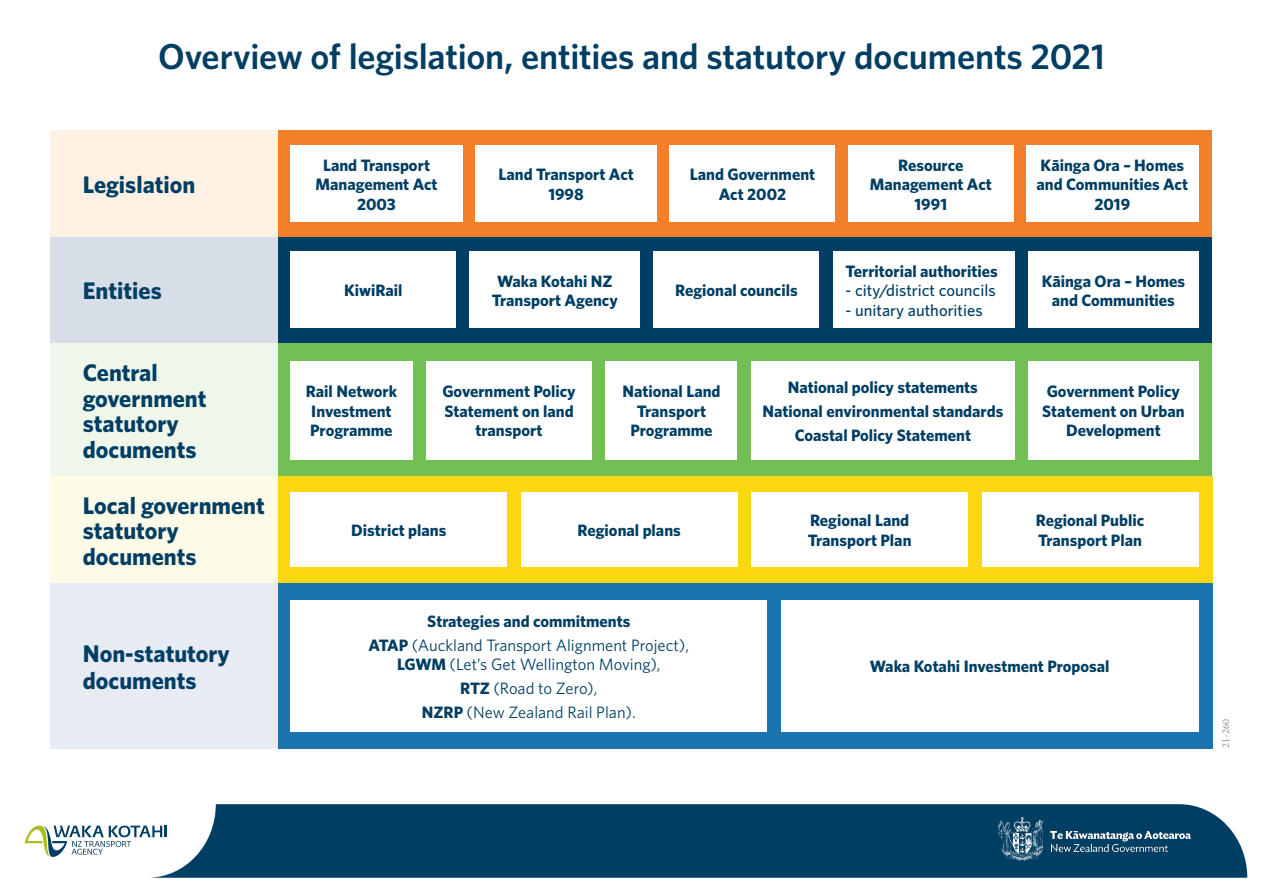
<style>
.page{position:relative;width:1263px;height:893px;background:#fff}
.page>*{position:absolute;margin:0;border:0;box-sizing:border-box;transform-origin:0 0}
.Paragraph_Style_3{font:600 36px "Whitney";letter-spacing:-.005em;color:#003e64}
.t1{font:700 24px/25.5px "Whitney";color:#003e64}
.t2{font:700 16.5px/19.5px "Whitney";color:#003e64;text-align:center}
.t3{font:16.5px/19.5px "Whitney";color:#003e64;text-align:center}
.t4{font:500 16.5px "Whitney";color:#003e64}
.t5{font:10.5px "Minion Pro";color:#939598}
.s1{font-weight:700}
</style>
<div class="page">
<div style="left:50px;top:342px;width:253px;height:134px;background:#eff7ea"></div>
<div style="left:278px;top:342px;width:933px;height:136px;background:#72c054"></div>
<div style="left:606px;top:361px;width:131px;height:99px;background:#fff"></div>
<div style="left:426px;top:361px;width:166px;height:99px;background:#fff"></div>
<div style="left:290px;top:361px;width:122px;height:99px;background:#fff"></div>
<div style="left:1028px;top:361px;width:170px;height:99px;background:#fff"></div>
<div style="left:751px;top:361px;width:264px;height:99px;background:#fff"></div>
<div style="left:50px;top:476px;width:245px;height:107px;background:#fefae8"></div>
<div style="left:278px;top:476px;width:935px;height:107px;background:#fad70f"></div>
<div style="left:751px;top:492px;width:217px;height:75px;background:#fff"></div>
<div style="left:521px;top:492px;width:217px;height:75px;background:#fff"></div>
<div style="left:290px;top:492px;width:217px;height:75px;background:#fff"></div>
<div style="left:981px;top:492px;width:217px;height:75px;background:#fff"></div>
<div style="left:50px;top:237px;width:228px;height:106px;background:#d7dee8"></div>
<div style="left:278px;top:237px;width:933px;height:106px;background:#003e64"></div>
<div style="left:653px;top:251px;width:166px;height:77px;background:#fff"></div>
<div style="left:470px;top:251px;width:170px;height:77px;background:#fff"></div>
<div style="left:290px;top:251px;width:166px;height:77px;background:#fff"></div>
<div style="left:1028px;top:251px;width:170px;height:77px;background:#fff"></div>
<div style="left:833px;top:251px;width:182px;height:77px;background:#fff"></div>
<div style="left:50px;top:130px;width:240px;height:107px;background:#fef0e3"></div>
<div style="left:278px;top:130px;width:933px;height:107px;background:#f47f2a"></div>
<div style="left:670px;top:145px;width:165px;height:77px;background:#fff"></div>
<div style="left:475px;top:145px;width:182px;height:77px;background:#fff"></div>
<div style="left:290px;top:145px;width:173px;height:77px;background:#fff"></div>
<div style="left:1026px;top:145px;width:172px;height:77px;background:#fff"></div>
<div style="left:848px;top:145px;width:166px;height:77px;background:#fff"></div>
<div style="left:50px;top:583px;width:253px;height:165px;background:#e6ebf4"></div>
<div style="left:278px;top:583px;width:935px;height:165px;background:#1b74ae"></div>
<div style="left:781px;top:600px;width:417px;height:131px;background:#fff"></div>
<div style="left:290px;top:600px;width:477px;height:131px;background:#fff"></div>
<svg style="left:150px;top:804px;width:1097px;height:74px;background:#114a6e"></svg>
<svg style="left:24px;top:826px;width:143px;height:31px"></svg>
<img style="left:999px;top:818px;width:191px;height:43px">
<p class="Paragraph_Style_3" style="left:158px;top:33px;width:948px">Overview of legislation, entities and statutory documents 2021</p>
<p class="t1" style="left:83px;top:171px;width:114px">Legislation</p>
<p class="t1" style="left:83px;top:278px;width:80px">Entities</p>
<p class="t1" style="left:83px;top:360px;width:125px">Central government</p>
<p class="t1" style="left:83px;top:411px;width:115px">statutory documents</p>
<p class="t1" style="left:83px;top:492px;width:183px">Local government statutory documents</p>
<p class="t1" style="left:83px;top:639px;width:148px;line-height:27px">Non-statutory documents</p>
<p class="t2" style="left:315px;top:155px;width:124px">Land Transport<br>Management Act<br>2003</p>
<p class="t2" style="left:1036px;top:155px;width:153px">Kāinga Ora – Homes and Communities Act<br>2019</p>
<p class="t2" style="left:870px;top:155px;width:124px">Resource<br>Management Act<br>1991</p>
<p class="t2" style="left:498px;top:164px;width:137px">Land Transport Act<br>1998</p>
<p class="t2" style="left:690px;top:164px;width:127px">Land Government<br>Act 2002</p>
<p class="t2" style="left:846px;top:261px;width:154px">Territorial authorities</p>
<p class="t4" style="left:846px;top:280px;width:152px">- city/district councils</p>
<p class="t4" style="left:846px;top:299px;width:139px">- unitary authorities</p>
<p class="t2" style="left:492px;top:271px;width:128px">Waka Kotahi NZ<br>Transport Agency</p>
<p class="t2" style="left:344px;top:280px;width:60px">KiwiRail</p>
<p class="t2" style="left:1042px;top:271px;width:145px">Kāinga Ora – Homes and Communities</p>
<p class="t2" style="left:675px;top:280px;width:124px">Regional councils</p>
<p class="t2" style="left:788px;top:377px;width:192px">National policy statements</p>
<p class="t2" style="left:762px;top:401px;width:242px">National environmental standards</p>
<p class="t2" style="left:795px;top:425px;width:178px">Coastal Policy Statement</p>
<p class="t2" style="left:306px;top:381px;width:93px;text-align:left">Rail Network<br>Investment<br>Programme</p>
<p class="t2" style="left:1042px;top:381px;width:144px">Government Policy<br>Statement on Urban<br>Development</p>
<p class="t2" style="left:442px;top:381px;width:135px">Government Policy<br>Statement on land transport</p>
<p class="t2" style="left:622px;top:381px;width:100px">National Land<br>Transport<br>Programme</p>
<p class="t2" style="left:351px;top:520px;width:97px">District plans</p>
<p class="t2" style="left:578px;top:520px;width:105px">Regional plans</p>
<p class="t2" style="left:1036px;top:510px;width:110px;text-align:left">Regional Public<br>Transport Plan</p>
<p class="t2" style="left:808px;top:510px;width:105px;text-align:left">Regional Land<br>Transport Plan</p>
<p class="t2" style="left:427px;top:611px;width:205px">Strategies and commitments</p>
<p class="t3" style="left:368px;top:635px;width:322px"><span class="s1">ATAP</span> (Auckland Transport Alignment Project),<br><span class="s1">LGWM</span> (Let’s Get Wellington Moving),</p>
<p class="t3" style="left:460px;top:678px;width:139px"><span class="s1">RTZ</span> (Road to Zero),</p>
<p class="t3" style="left:422px;top:702px;width:216px"><span class="s1">NZRP</span> (New Zealand Rail Plan).</p>
<p class="t2" style="left:870px;top:656px;width:241px">Waka Kotahi Investment Proposal</p>
<p class="t5" style="left:1219px;top:748px;width:30px;rotate:-90deg">21-260</p>
</div>
